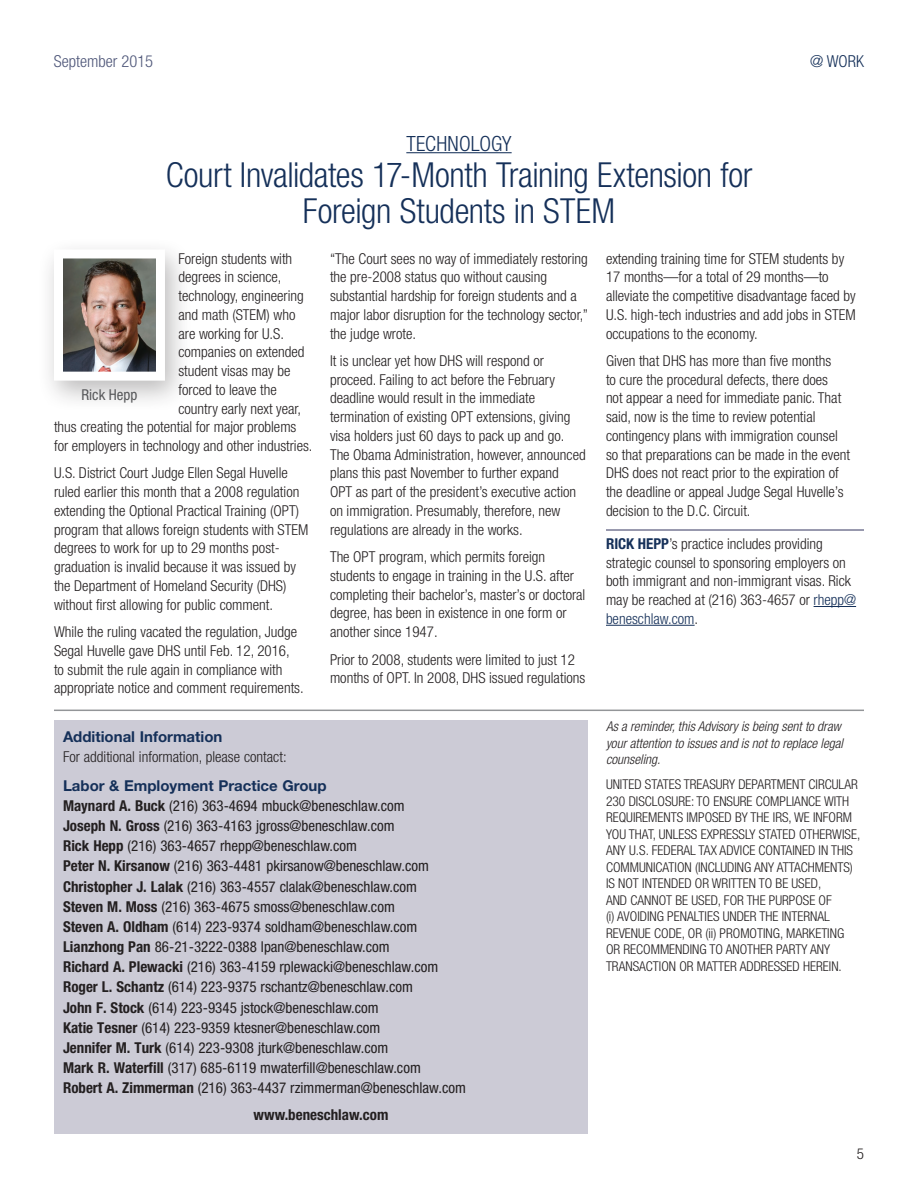
<style>
.page{position:relative;width:918px;height:1188px;background:#fff}
.page>*{position:absolute;margin:0;border:0;box-sizing:border-box;transform-origin:0 0}
.t1{font:300 condensed 34.5px/36px "Helvetica Neue";letter-spacing:-.01em;color:#153059;text-align:center}
.t2{font:300 condensed 21px "Helvetica Neue";letter-spacing:.005em;color:#153059}
.t3{font:300 condensed 16.5px "Helvetica Neue";color:#50587a}
.t4{font:300 condensed 16.5px "Helvetica Neue";color:#153059}
.t5{font:300 condensed 15px/18.8px "Helvetica Neue";color:#231f20}
.t6{font:condensed 15px/20.1px "Helvetica Neue";color:#231f20}
.t7{font:700 15px "Helvetica Neue";color:#153059}
.t8{font:700 condensed 15px "Helvetica Neue";color:#231f20}
.t9{font:condensed 15px "Helvetica Neue";color:#57585a}
.t10{font:300 condensed 13.5px/16.5px "Helvetica Neue";color:#231f20}
.t11{font:italic 300 condensed 13.5px/16.5px "Helvetica Neue";color:#231f20}
.s1{font-weight:700;color:#153059}
.s2{color:#153059}
.s3{font-weight:700;font-stretch:normal;color:#153059}
.s4{font-weight:700}
</style>
<div class="page">
<hr style="left:406px;top:152px;width:106px;height:1px;background:#153059">
<hr style="left:606px;top:529px;width:258px;height:2px;background:#777894">
<hr style="left:814px;top:606px;width:42px;height:1px;background:#153059">
<hr style="left:606px;top:625px;width:89px;height:1px;background:#153059">
<div style="left:37px;top:237px;width:156px;height:176px;background:#231f20;opacity:.3"></div>
<img style="left:64px;top:259px;width:91px;height:112px">
<div style="left:54px;top:249px;width:111px;height:132px;border:9px solid #fff"></div>
<div style="left:54px;top:720px;width:534px;height:414px;background:#cccbd6"></div>
<hr style="left:54px;top:710px;width:810px;height:1px;background:#939598">
<p class="t3" style="left:54px;top:52px;width:101px">September 2015</p>
<p class="t4" style="left:810px;top:52px;width:55px">@ WORK</p>
<h2 class="t2" style="left:406px;top:131px;width:107px">TECHNOLOGY</h2>
<h1 class="t1" style="left:166px;top:156px;width:588px">Court Invalidates 17-Month Training Extension for<br>Foreign Students in STEM</h1>
<p class="t5" style="left:178px;top:249px;width:115px">Foreign students with</p>
<p class="t5" style="left:178px;top:268px;width:105px">degrees in science,</p>
<p class="t5" style="left:178px;top:286px;width:127px">technology, engineering</p>
<p class="t5" style="left:178px;top:305px;width:118px">and math (STEM) who</p>
<p class="t5" style="left:178px;top:324px;width:107px">are working for U.S.</p>
<p class="t5" style="left:178px;top:343px;width:128px">companies on extended</p>
<p class="t5" style="left:178px;top:361px;width:113px">student visas may be</p>
<p class="t5" style="left:178px;top:380px;width:100px">forced to leave the</p>
<p class="t5" style="left:178px;top:399px;width:124px">country early next year,</p>
<p class="t5" style="left:54px;top:418px;width:244px">thus creating the potential for major problems</p>
<p class="t5" style="left:54px;top:436px;width:260px">for employers in technology and other industries.</p>
<p class="t5" style="left:54px;top:464px;width:256px">U.S. District Court Judge Ellen Segal Huvelle ruled earlier this month that a 2008 regulation extending the Optional Practical Training (OPT) program that allows foreign students with STEM degrees to work for up to 29 months post&shy;graduation is invalid because it was issued by the Department of Homeland Security (DHS) without first allowing for public comment.</p>
<p class="t5" style="left:54px;top:622px;width:251px">While the ruling vacated the regulation, Judge Segal Huvelle gave DHS until Feb. 12, 2016,<br>to submit the rule again in compliance with appropriate notice and comment requirements.</p>
<p class="t5" style="left:330px;top:249px;width:260px">“The Court sees no way of immediately restoring the pre-2008 status quo without causing substantial hardship for foreign students and a major labor disruption for the technology sector,” the judge wrote.</p>
<p class="t5" style="left:330px;top:351px;width:257px">It is unclear yet how DHS will respond or proceed. Failing to act before the February deadline would result in the immediate termination of existing OPT extensions, giving visa holders just 60 days to pack up and go.<br>The Obama Administration, however, announced plans this past November to further expand<br>OPT as part of the president’s executive action on immigration. Presumably, therefore, new regulations are already in the works.</p>
<p class="t5" style="left:330px;top:547px;width:257px">The OPT program, which permits foreign students to engage in training in the U.S. after completing their bachelor’s, master’s or doctoral degree, has been in existence in one form or another since 1947.</p>
<p class="t5" style="left:330px;top:650px;width:257px">Prior to 2008, students were limited to just 12 months of OPT. In 2008, DHS issued regulations</p>
<p class="t5" style="left:606px;top:249px;width:251px">extending training time for STEM students by 17 months—for a total of 29 months—to alleviate the competitive disadvantage faced by U.S. high-tech industries and add jobs in STEM occupations to the economy.</p>
<p class="t5" style="left:606px;top:351px;width:246px">Given that DHS has more than five months<br>to cure the procedural defects, there does<br>not appear a need for immediate panic. That said, now is the time to review potential contingency plans with immigration counsel so that preparations can be made in the event DHS does not react prior to the expiration of the deadline or appeal Judge Segal Huvelle’s decision to the D.C. Circuit.</p>
<p class="t5" style="left:606px;top:534px;width:252px"><span class="s1">RICK HEPP</span>’s practice includes providing strategic counsel to sponsoring employers on both immigrant and non-immigrant visas. Rick may be reached at (216) 363-4657 or <span class="s2">rhepp@ beneschlaw.com</span>.</p>
<p class="t9" style="left:81px;top:386px;width:58px">Rick Hepp</p>
<p class="t7" style="left:63px;top:727px;width:161px">Additional Information</p>
<p class="t5" style="left:63px;top:747px;width:225px">For additional information, please contact:</p>
<p class="t6" style="left:63px;top:775px;width:404px"><span class="s3">Labor &amp; Employment Practice Group<br></span><span class="s4">Maynard A. Buck</span> (216) 363-4694 mbuck@beneschlaw.com<br><span class="s4">Joseph N. Gross</span> (216) 363-4163 jgross@beneschlaw.com<br><span class="s4">Rick Hepp</span> (216) 363-4657 rhepp@beneschlaw.com<br><span class="s4">Peter N. Kirsanow</span> (216) 363-4481 pkirsanow@beneschlaw.com <span class="s4">Christopher J. Lalak</span> (216) 363-4557 clalak@beneschlaw.com<br><span class="s4">Steven M. Moss</span> (216) 363-4675 smoss@beneschlaw.com<br><span class="s4">Steven A. Oldham</span> (614) 223-9374 soldham@beneschlaw.com <span class="s4">Lianzhong Pan</span> 86-21-3222-0388 lpan@beneschlaw.com<br><span class="s4">Richard A. Plewacki</span> (216) 363-4159 rplewacki@beneschlaw.com <span class="s4">Roger L. Schantz</span> (614) 223-9375 rschantz@beneschlaw.com<br><span class="s4">John F. Stock</span> (614) 223-9345 jstock@beneschlaw.com<br><span class="s4">Katie Tesner</span> (614) 223-9359 ktesner@beneschlaw.com<br><span class="s4">Jennifer M. Turk</span> (614) 223-9308 jturk@beneschlaw.com<br><span class="s4">Mark R. Waterfill</span> (317) 685-6119 mwaterfill@beneschlaw.com<br><span class="s4">Robert A. Zimmerman</span> (216) 363-4437 rzimmerman@beneschlaw.com</p>
<p class="t8" style="left:254px;top:1105px;width:136px">www.beneschlaw.com</p>
<p class="t11" style="left:606px;top:718px;width:239px">As a reminder, this Advisory is being sent to draw your attention to issues and is not to replace legal counseling.</p>
<p class="t10" style="left:606px;top:776px;width:256px">UNITED STATES TREASURY DEPARTMENT CIRCULAR 230 DISCLOSURE: TO ENSURE COMPLIANCE WITH REQUIREMENTS IMPOSED BY THE IRS, WE INFORM YOU THAT, UNLESS EXPRESSLY STATED OTHERWISE, ANY U.S. FEDERAL TAX ADVICE CONTAINED IN THIS COMMUNICATION (INCLUDING ANY ATTACHMENTS)<br>IS NOT INTENDED OR WRITTEN TO BE USED,<br>AND CANNOT BE USED, FOR THE PURPOSE OF<br>(i) AVOIDING PENALTIES UNDER THE INTERNAL REVENUE CODE, OR (ii) PROMOTING, MARKETING OR RECOMMENDING TO ANOTHER PARTY ANY TRANSACTION OR MATTER ADDRESSED HEREIN.</p>
<p class="t5" style="left:857px;top:1145px;width:9px">5</p>
</div>
